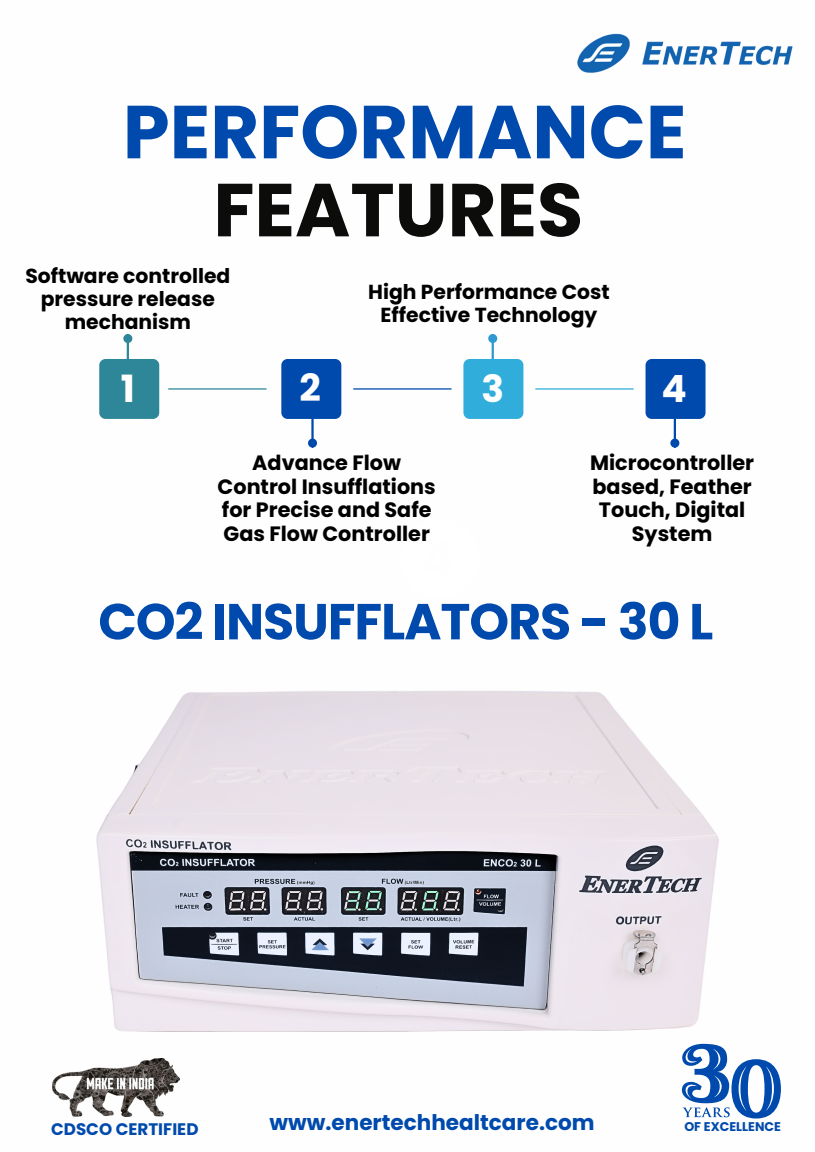
<style>
.page{position:relative;width:815px;height:1152px;background:#fff}
.page>*{position:absolute;margin:0;border:0;box-sizing:border-box;transform-origin:0 0}
.t1{font:700 75px "Poppins";color:#004aad}
.t2{font:700 75px "Poppins";color:#0c0c0b}
.t3{font:700 50.55px "Poppins";letter-spacing:-.02em;color:#004aad}
.t4{font:700 37.5px "Poppins";color:#fff}
.t5{font:700 21.52px "Poppins";color:#004aad}
.t6{font:700 20.77px/23.5px "Poppins";color:#000;text-align:center}
.t7{font:700 20.33px/23.1px "Poppins";color:#000;text-align:center}
.t8{font:700 16.73px "Poppins";color:#004aad}
.t9{font:700 12.6px "Poppins";color:#004aad}
</style>
<div class="page">
<img style="left:577px;top:33px;width:216px;height:40px">
<svg style="left:773px;top:1065px;width:7px;height:48px"></svg>
<hr style="left:127px;top:342px;width:2px;height:28px;background:#2e8799">
<div style="left:124px;top:335px;width:7px;height:7px;background:#2e8799;border-radius:50%"></div>
<div style="left:123px;top:334px;width:9px;height:9px;border:2px solid #2e8799;border-radius:50%"></div>
<hr style="left:491px;top:342px;width:3px;height:28px;background:#2f99d1">
<div style="left:489px;top:335px;width:7px;height:7px;background:#2f99d1;border-radius:50%"></div>
<div style="left:488px;top:334px;width:9px;height:9px;border:2px solid #2f99d1;border-radius:50%"></div>
<div style="left:645px;top:359px;width:60px;height:60px;background:#004aad"></div>
<svg style="left:99px;top:359px;width:167px;height:60px"></svg>
<svg style="left:281px;top:359px;width:170px;height:60px"></svg>
<svg style="left:463px;top:359px;width:170px;height:60px"></svg>
<hr style="left:311px;top:412px;width:2px;height:27px;background:#004aad">
<div style="left:309px;top:440px;width:7px;height:6px;background:#004aad;border-radius:50%"></div>
<div style="left:308px;top:439px;width:9px;height:9px;border:2px solid #004aad;border-radius:50%"></div>
<hr style="left:673px;top:412px;width:3px;height:27px;background:#004aad">
<div style="left:671px;top:440px;width:7px;height:6px;background:#004aad;border-radius:50%"></div>
<div style="left:670px;top:439px;width:9px;height:9px;border:2px solid #004aad;border-radius:50%"></div>
<img style="left:52px;top:691px;width:721px;height:428px">
<h1 class="t1" style="left:123px;top:80px;width:565px">PERFORMANCE</h1>
<p class="t2" style="left:213px;top:158px;width:371px">FEATURES</p>
<p class="t7" style="left:25px;top:264px;width:206px">Software controlled pressure release mechanism</p>
<p class="t7" style="left:368px;top:281px;width:243px">High Performance Cost<br>Effective Technology</p>
<h3 class="t4" style="left:121px;top:362px;width:16px">1</h3>
<h3 class="t4" style="left:299px;top:362px;width:23px">2</h3>
<h3 class="t4" style="left:481px;top:363px;width:24px">3</h3>
<h3 class="t4" style="left:661px;top:363px;width:27px">4</h3>
<p class="t6" style="left:218px;top:451px;width:220px">Advance Flow<br>Control Insufflations for Precise and Safe<br>Gas Flow Controller</p>
<p class="t6" style="left:590px;top:451px;width:165px">Microcontroller based, Feather<br>Touch, Digital<br>System</p>
<h2 class="t3" style="left:98px;top:586px;width:616px">CO2 INSUFFLATORS - 30 L</h2>
<p class="t5" style="left:269px;top:1108px;width:326px">www.enertechhealtcare.com</p>
<p class="t8" style="left:51px;top:1117px;width:149px">CDSCO CERTIFIED</p>
<p class="t9" style="left:684px;top:1118px;width:98px">OF EXCELLENCE</p>
</div>
